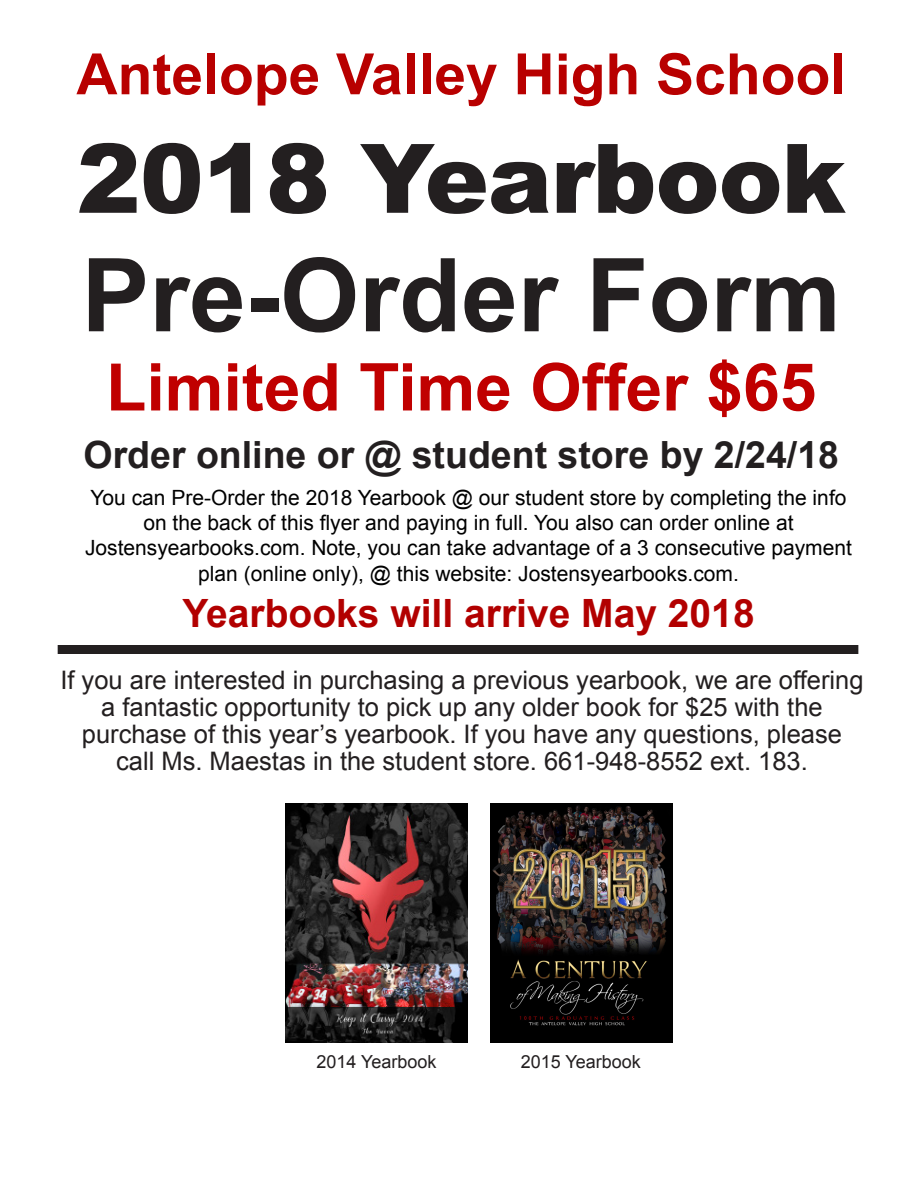
<style>
.page{position:relative;width:918px;height:1188px;background:#fff}
.page>*{position:absolute;margin:0;border:0;box-sizing:border-box;transform-origin:0 0}
.t1{font:700 102px "Arial";color:#231f20}
.t2{font:900 96px "Arial";letter-spacing:-.01em;color:#231f20}
.t3{font:700 66px "Arial";color:#c00000}
.t4{font:700 57px "Arial";color:#b80000}
.t5{font:700 39px "Arial";color:#b20000}
.t6{font:700 37.5px "Arial";color:#231f20}
.t7{font:25.5px/27px "Arial";color:#231f20;text-align:center}
.t8{font:21px/25.2px "Arial";color:#000;text-align:center}
.t9{font:18px "Arial";color:#231f20}
</style>
<div class="page">
<img style="left:285px;top:804px;width:182px;height:238px">
<img style="left:491px;top:804px;width:181px;height:238px">
<div style="left:58px;top:645px;width:800px;height:9px;background:#231f20"></div>
<p class="t4" style="left:76px;top:36px;width:771px">Antelope Valley High School</p>
<p class="t2" style="left:77px;top:109px;width:771px">2018 Yearbook</p>
<p class="t1" style="left:81px;top:227px;width:761px">Pre-Order Form</p>
<p class="t3" style="left:106px;top:343px;width:712px">Limited Time Offer $65</p>
<p class="t6" style="left:83px;top:430px;width:757px">Order online or @ student store by 2/24/18</p>
<p class="t8" style="left:85px;top:485px;width:768px">You can Pre-Order the 2018 Yearbook @ our student store by completing the info on the back of this flyer and paying in full. You also can order online at Jostensyearbooks.com. Note, you can take advantage of a 3 consecutive payment plan (online only), @ this website: Jostensyearbooks.com.</p>
<p class="t5" style="left:182px;top:588px;width:574px">Yearbooks will arrive May 2018</p>
<p class="t7" style="left:60px;top:667px;width:805px">If you are interested in purchasing a previous yearbook, we are offering a fantastic opportunity to pick up any older book for $25 with the purchase of this year’s yearbook. If you have any questions, please call Ms. Maestas in the student store. 661-948-8552 ext. 183.</p>
<p class="t9" style="left:317px;top:1050px;width:122px">2014 Yearbook</p>
<p class="t9" style="left:521px;top:1050px;width:122px">2015 Yearbook</p>
</div>
